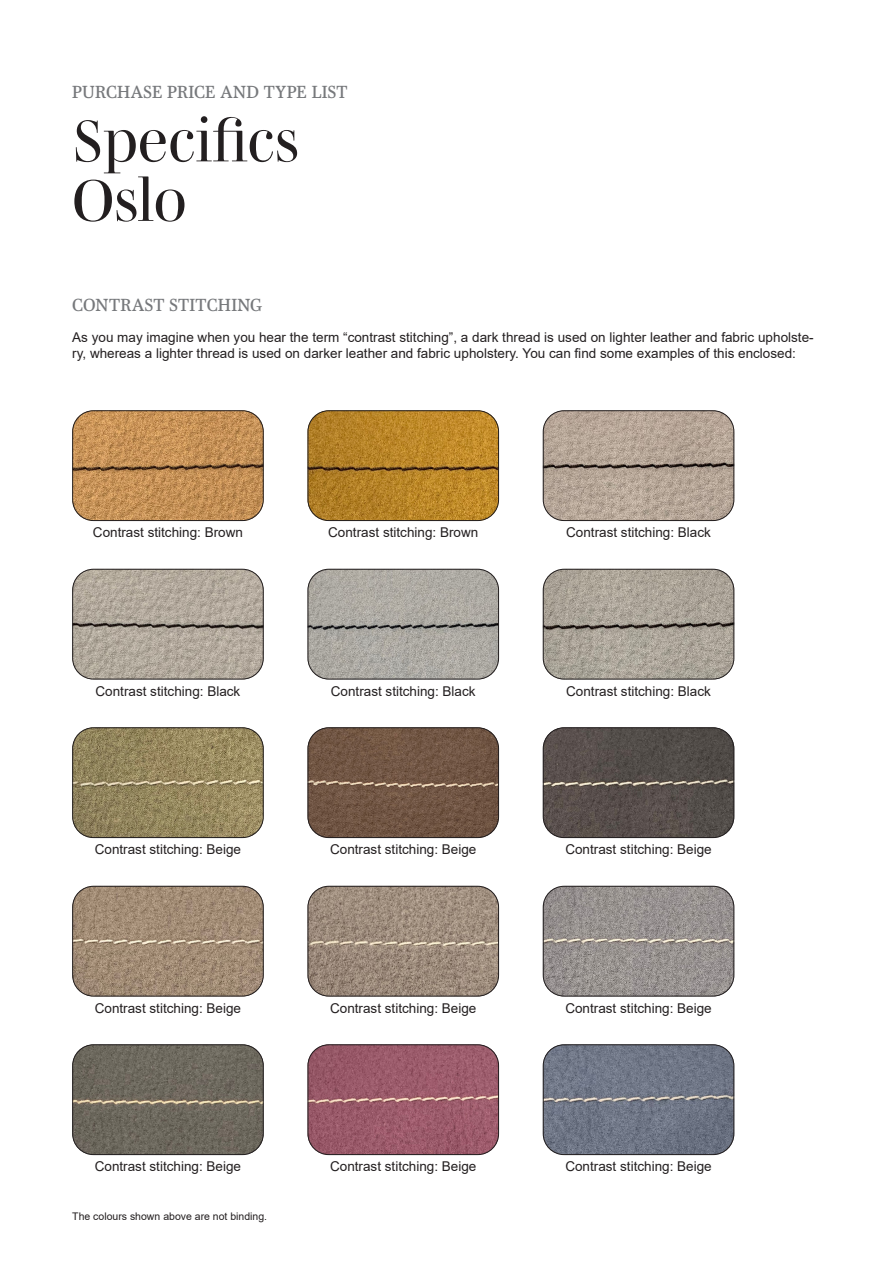
<style>
.page{position:relative;width:893px;height:1263px;background:#fff}
.page>*{position:absolute;margin:0;border:0;box-sizing:border-box;transform-origin:0 0}
.t1{font:60px/59.6px "Mencken Std Head";color:#231f20}
.t2{font:18px "Mencken Std Text";letter-spacing:.01em;color:#76787b}
.t3{font:13.5px/16.2px "Arial";color:#231f20}
.t4{font:10.5px "Arial";color:#231f20}
</style>
<div class="page">
<img style="left:74px;top:412px;width:188px;height:109px">
<div style="left:72px;top:410px;width:192px;height:111px;border:1px solid #231f20;border-radius:21px"></div>
<img style="left:74px;top:729px;width:188px;height:109px">
<div style="left:72px;top:727px;width:192px;height:111px;border:1px solid #231f20;border-radius:21px"></div>
<img style="left:308px;top:729px;width:191px;height:109px">
<div style="left:308px;top:727px;width:191px;height:111px;border:1px solid #231f20;border-radius:21px"></div>
<img style="left:543px;top:729px;width:191px;height:109px">
<div style="left:543px;top:727px;width:191px;height:111px;border:1px solid #231f20;border-radius:21px"></div>
<img style="left:72px;top:886px;width:192px;height:110px">
<div style="left:72px;top:886px;width:192px;height:110px;border:1px solid #231f20;border-radius:21px"></div>
<img style="left:308px;top:886px;width:191px;height:110px">
<div style="left:308px;top:886px;width:191px;height:110px;border:1px solid #231f20;border-radius:21px"></div>
<img style="left:543px;top:886px;width:191px;height:110px">
<div style="left:543px;top:886px;width:191px;height:110px;border:1px solid #231f20;border-radius:21px"></div>
<img style="left:74px;top:1046px;width:188px;height:109px">
<div style="left:72px;top:1044px;width:192px;height:111px;border:1px solid #231f20;border-radius:21px"></div>
<img style="left:308px;top:1046px;width:191px;height:109px">
<div style="left:308px;top:1044px;width:191px;height:111px;border:1px solid #231f20;border-radius:21px"></div>
<img style="left:543px;top:1046px;width:191px;height:109px">
<div style="left:543px;top:1044px;width:191px;height:111px;border:1px solid #231f20;border-radius:21px"></div>
<img style="left:308px;top:410px;width:191px;height:111px">
<div style="left:308px;top:410px;width:191px;height:111px;border:1px solid #231f20;border-radius:21px"></div>
<img style="left:543px;top:412px;width:191px;height:109px">
<div style="left:543px;top:410px;width:191px;height:111px;border:1px solid #231f20;border-radius:21px"></div>
<img style="left:72px;top:569px;width:192px;height:110px">
<div style="left:72px;top:569px;width:192px;height:110px;border:1px solid #231f20;border-radius:21px"></div>
<img style="left:308px;top:569px;width:191px;height:110px">
<div style="left:308px;top:569px;width:191px;height:110px;border:1px solid #231f20;border-radius:21px"></div>
<img style="left:543px;top:569px;width:191px;height:110px">
<div style="left:543px;top:569px;width:191px;height:110px;border:1px solid #231f20;border-radius:21px"></div>
<h2 class="t2" style="left:72px;top:82px;width:277px">PURCHASE PRICE AND TYPE LIST</h2>
<h1 class="t1" style="left:72px;top:110px;width:228px">Specifics<br>Oslo</h1>
<h2 class="t2" style="left:72px;top:295px;width:191px">CONTRAST STITCHING</h2>
<p class="t3" style="left:72px;top:329px;width:743px">As you may imagine when you hear the term “contrast stitching”, a dark thread is used on lighter leather and fabric upholste&shy;ry, whereas a lighter thread is used on darker leather and fabric upholstery. You can find some examples of this enclosed:</p>
<p class="t3" style="left:93px;top:524px;width:152px">Contrast stitching: Brown</p>
<p class="t3" style="left:328px;top:524px;width:152px">Contrast stitching: Brown</p>
<p class="t3" style="left:566px;top:524px;width:146px">Contrast stitching: Black</p>
<p class="t3" style="left:96px;top:683px;width:146px">Contrast stitching: Black</p>
<p class="t3" style="left:331px;top:683px;width:146px">Contrast stitching: Black</p>
<p class="t3" style="left:566px;top:683px;width:146px">Contrast stitching: Black</p>
<p class="t3" style="left:95px;top:841px;width:148px">Contrast stitching: Beige</p>
<p class="t3" style="left:330px;top:841px;width:148px">Contrast stitching: Beige</p>
<p class="t3" style="left:565px;top:841px;width:148px">Contrast stitching: Beige</p>
<p class="t3" style="left:95px;top:1000px;width:148px">Contrast stitching: Beige</p>
<p class="t3" style="left:330px;top:1000px;width:148px">Contrast stitching: Beige</p>
<p class="t3" style="left:565px;top:1000px;width:148px">Contrast stitching: Beige</p>
<p class="t3" style="left:95px;top:1158px;width:148px">Contrast stitching: Beige</p>
<p class="t3" style="left:330px;top:1158px;width:148px">Contrast stitching: Beige</p>
<p class="t3" style="left:565px;top:1158px;width:148px">Contrast stitching: Beige</p>
<p class="t4" style="left:72px;top:1209px;width:196px">The colours shown above are not binding.</p>
</div>
